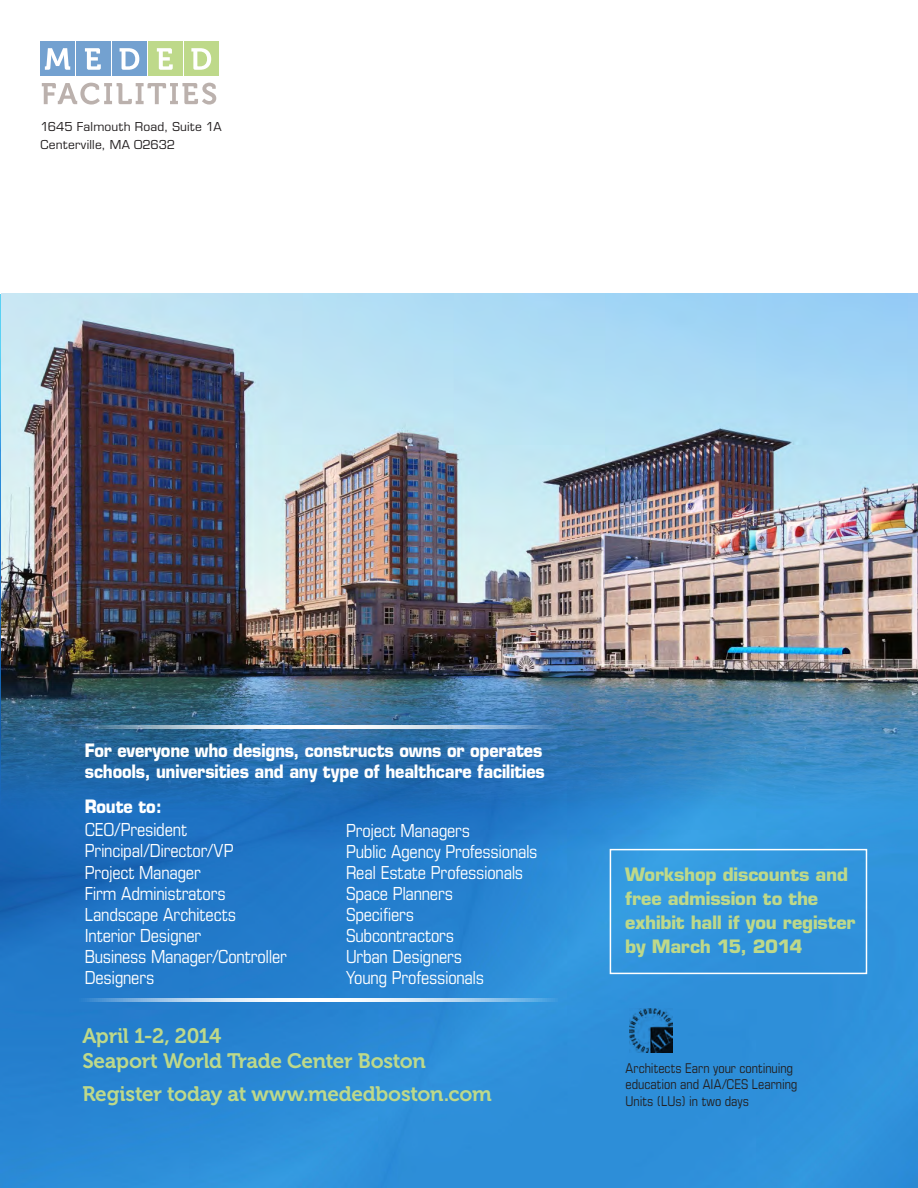
<style>
.page{position:relative;width:918px;height:1188px;background:#fff}
.page>*{position:absolute;margin:0;border:0;box-sizing:border-box;transform-origin:0 0}
.t1{font:20.85px "Museo 700";letter-spacing:-.015em;color:#bed98a}
.t2{font:condensed 18px "Eurostile";letter-spacing:-.01em;color:#fff}
.t3{font:700 18px/21px "Eurostile";letter-spacing:-.01em;color:#fff;scale:.9 1}
.t4{font:700 18px/24.2px "Eurostile";letter-spacing:-.01em;color:#bed98a}
.t5{font:condensed 13.5px/16.5px "Eurostile";color:#231f20}
.t6{font:12px "Eurostile";letter-spacing:.015em;color:#231f20}
</style>
<div class="page">
<img style="left:1px;top:295px;width:917px;height:893px">
<img style="left:2px;top:294px;width:916px;height:515px">
<svg style="left:42px;top:83px;width:174px;height:22px"></svg>
<div style="left:41px;top:42px;width:34px;height:34px;background:#73a1d0"></div>
<div style="left:76px;top:42px;width:35px;height:34px;background:#73a1d0"></div>
<div style="left:112px;top:42px;width:34px;height:34px;background:#73a1d0"></div>
<div style="left:148px;top:42px;width:34px;height:34px;background:#bed98a"></div>
<div style="left:184px;top:42px;width:34px;height:34px;background:#bed98a"></div>
<svg style="left:45px;top:48px;width:25px;height:22px"></svg>
<svg style="left:85px;top:48px;width:16px;height:22px"></svg>
<svg style="left:120px;top:48px;width:19px;height:22px"></svg>
<svg style="left:157px;top:48px;width:16px;height:22px"></svg>
<svg style="left:191px;top:48px;width:20px;height:22px"></svg>
<hr style="left:77px;top:726px;width:481px;height:3px;background:#fff">
<svg style="left:77px;top:998px;width:481px;height:4px"></svg>
<img style="left:629px;top:1009px;width:43px;height:43px">
<div style="left:610px;top:849px;width:257px;height:125px;border:2px solid #fff"></div>
<p class="t6" style="left:40px;top:119px;width:183px">1645 Falmouth Road, Suite 1A</p>
<p class="t6" style="left:40px;top:137px;width:136px">Centerville, MA 02632</p>
<p class="t3" style="left:85px;top:740px;width:513px">For everyone who designs, constructs owns or operates schools, universities and any type of healthcare facilities</p>
<p class="t3" style="left:85px;top:795px;width:87px">Route to:</p>
<p class="t2" style="left:85px;top:819px;width:104px">CEO/President</p>
<p class="t2" style="left:85px;top:840px;width:150px">Principal/Director/VP</p>
<p class="t2" style="left:85px;top:861px;width:117px">Project Manager</p>
<p class="t2" style="left:85px;top:882px;width:142px">Firm Administrators</p>
<p class="t2" style="left:85px;top:903px;width:153px">Landscape Architects</p>
<p class="t2" style="left:85px;top:924px;width:118px">Interior Designer</p>
<p class="t2" style="left:85px;top:945px;width:203px">Business Manager/Controller</p>
<p class="t2" style="left:85px;top:966px;width:71px">Designers</p>
<p class="t2" style="left:346px;top:819px;width:126px">Project Managers</p>
<p class="t2" style="left:346px;top:840px;width:193px">Public Agency Professionals</p>
<p class="t2" style="left:346px;top:861px;width:179px">Real Estate Professionals</p>
<p class="t2" style="left:346px;top:882px;width:109px">Space Planners</p>
<p class="t2" style="left:346px;top:903px;width:70px">Specifiers</p>
<p class="t2" style="left:346px;top:924px;width:110px">Subcontractors</p>
<p class="t2" style="left:346px;top:945px;width:118px">Urban Designers</p>
<p class="t2" style="left:346px;top:966px;width:140px">Young Professionals</p>
<p class="t1" style="left:82px;top:1024px;width:140px">April 1-2, 2014</p>
<p class="t1" style="left:82px;top:1049px;width:345px">Seaport World Trade Center Boston</p>
<p class="t1" style="left:82px;top:1082px;width:411px">Register today at www.mededboston.com</p>
<p class="t4" style="left:625px;top:862px;width:232px">Workshop discounts and free admission to the exhibit hall if you register by March 15, 2014</p>
<p class="t5" style="left:626px;top:1059px;width:173px">Architects Earn your continuing education and AIA/CES Learning<br>Units (LUs) in two days</p>
</div>
